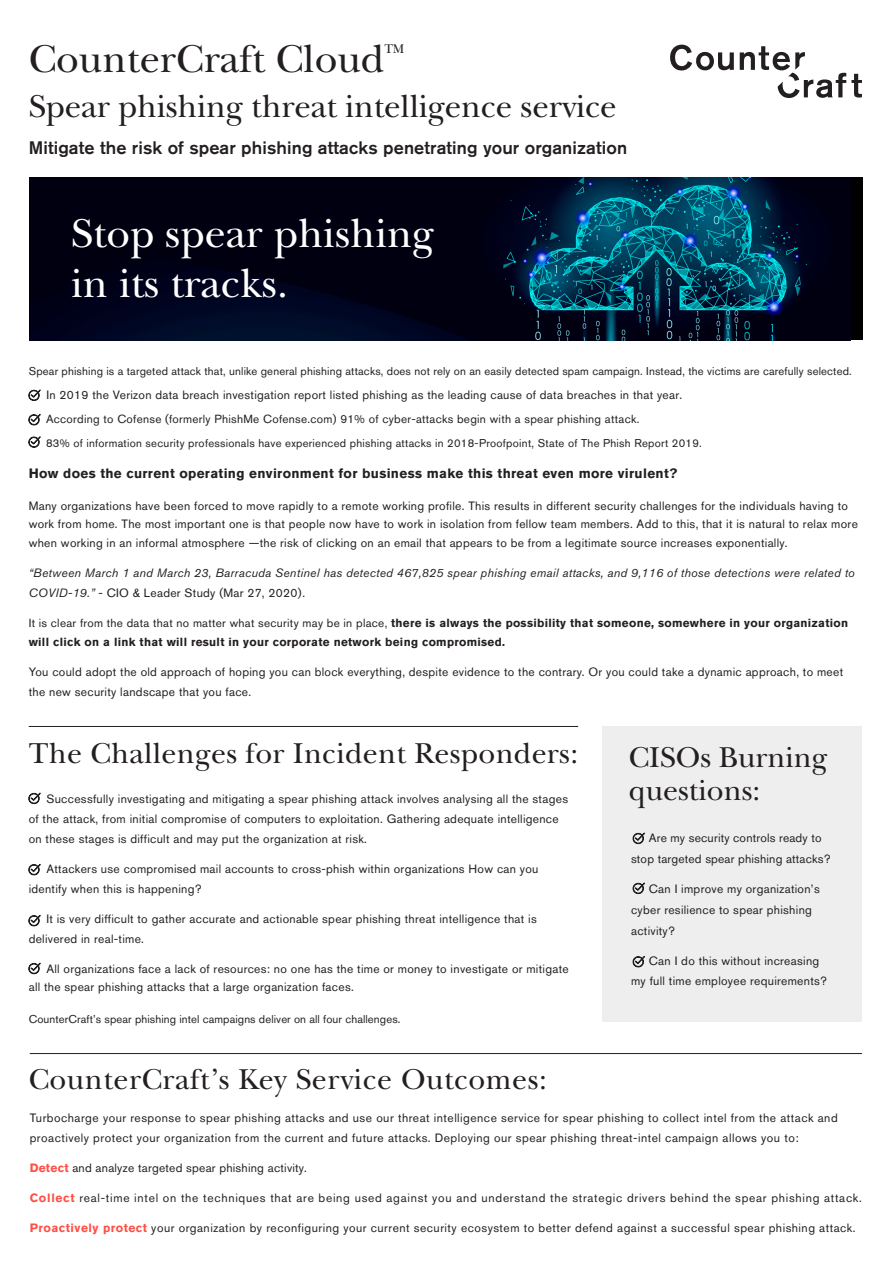
<style>
.page{position:relative;width:893px;height:1263px;background:#fff}
.page>*{position:absolute;margin:0;border:0;box-sizing:border-box;transform-origin:0 0}
.t1{font:42px/50.4px "New Baskerville Std";color:#fff}
.t2{font:40.5px "New Baskerville Std";color:#231f20}
.t3{font:33px "New Baskerville Std";letter-spacing:-.005em;color:#231f20}
.t4{font:30px/33px "New Baskerville Std";letter-spacing:.01em;color:#231f20}
.t5{font:500 18px "Akzidenz Grotesk BQ";letter-spacing:.005em;color:#231f20}
.t6{font:700 13.5px "Akzidenz Grotesk BQ";letter-spacing:.025em;color:#231f20}
.t7{font:13.05px "New Baskerville Std";color:#231f20}
.t8{font:12px/20.2px "Akzidenz Grotesk BQ";letter-spacing:.025em;color:#231f20}
.t9{font:italic 12px/19.5px "Akzidenz Grotesk BQ";letter-spacing:.025em;color:#231f20}
.t10{font:12px "Akzidenz Grotesk BQ";letter-spacing:.06em;color:#231f20}
.t11{font:700 11.7px/19.5px "Akzidenz Grotesk BQ";letter-spacing:.025em;color:#231f20}
.t12{font:11.7px "Akzidenz Grotesk BQ";letter-spacing:.025em;color:#231f20}
.t13{font:11.25px "Akzidenz Grotesk BQ";letter-spacing:.015em;color:#231f20}
.s1{font-style:normal}
.s2{font-weight:400}
.s3{font-size:11.55px}
.s4{font-weight:700;color:#ff4f45}
</style>
<div class="page">
<div style="left:603px;top:726px;width:259px;height:296px;background:#eeeeef"></div>
<svg style="left:670px;top:45px;width:192px;height:53px"></svg>
<hr style="left:29px;top:726px;width:549px;height:1px;background:#231f20">
<svg style="left:28px;top:793px;width:12px;height:11px"></svg>
<svg style="left:28px;top:864px;width:12px;height:11px"></svg>
<svg style="left:28px;top:915px;width:12px;height:11px"></svg>
<svg style="left:28px;top:963px;width:12px;height:11px"></svg>
<hr style="left:30px;top:1053px;width:832px;height:1px;background:#231f20">
<svg style="left:632px;top:833px;width:13px;height:11px"></svg>
<svg style="left:632px;top:883px;width:13px;height:11px"></svg>
<svg style="left:632px;top:956px;width:13px;height:12px"></svg>
<svg style="left:28px;top:390px;width:12px;height:11px"></svg>
<svg style="left:28px;top:414px;width:12px;height:12px"></svg>
<svg style="left:28px;top:436px;width:12px;height:12px"></svg>
<img style="left:30px;top:178px;width:821px;height:162px">
<p class="t2" style="left:29px;top:36px;width:357px">CounterCraft Cloud</p>
<p class="t7" style="left:384px;top:41px;width:22px">TM</p>
<p class="t3" style="left:29px;top:87px;width:590px">Spear phishing threat intelligence service</p>
<p class="t5" style="left:29px;top:137px;width:600px">Mitigate the risk of spear phishing attacks penetrating your organization</p>
<p class="t1" style="left:71px;top:208px;width:364px">Stop spear phishing in its tracks.</p>
<p class="t13" style="left:29px;top:364px;width:825px">Spear phishing is a targeted attack that, unlike general phishing attacks, does not rely on an easily detected spam campaign. Instead, the victims are carefully selected.</p>
<p class="t8" style="left:46px;top:384px;width:637px">In 2019 the Verizon data breach investigation report listed phishing as the leading cause of data breaches in that year.</p>
<p class="t12" style="left:46px;top:412px;width:595px">According to Cofense (formerly PhishMe Cofense.com) 91% of cyber-attacks begin with a spear phishing attack.</p>
<p class="t13" style="left:46px;top:436px;width:657px">83% of information security professionals have experienced phishing attacks in 2018-Proofpoint, State of The Phish Report 2019.</p>
<p class="t6" style="left:29px;top:466px;width:650px">How does the current operating environment for business make this threat even more virulent?</p>
<p class="t8" style="left:29px;top:497px;width:831px;line-height:18px">Many organizations have been forced to move rapidly to a remote working profile. This results in different security challenges for the individuals having to work from home. The most important one is that people now have to work in isolation from fellow team members. Add to this, that it is natural to relax more</p>
<p class="t8" style="left:29px;top:533px;width:760px">when working in an informal atmosphere —the risk of clicking on an email that appears to be from a legitimate source increases exponentially.</p>
<p class="t9" style="left:29px;top:563px;width:827px">“Between March 1 and March 23, Barracuda Sentinel has detected 467,825 spear phishing email attacks, and 9,116 of those detections were related to<br>COVID-19.” <span class="s1">- CIO &amp; Leader Study (Mar 27, 2020).</span></p>
<p class="t11" style="left:29px;top:613px;width:821px"><span class="s2">It is clear from the data that no matter what security may be in place,</span> there is always the possibility that someone, somewhere in your organization will click on a link that will result in your corporate network being compromised.</p>
<p class="t8" style="left:29px;top:662px;width:816px;line-height:19.5px">You could adopt the old approach of hoping you can block everything, despite evidence to the contrary. Or you could take a dynamic approach, to meet the new security landscape that you face.</p>
<p class="t4" style="left:29px;top:737px;width:551px">The Challenges for Incident Responders:</p>
<p class="t8" style="left:29px;top:788px;width:541px;text-indent:18px">Successfully investigating and mitigating a spear phishing attack involves analysing all the stages of the attack, from initial compromise of computers to exploitation. Gathering adequate intelligence on these stages is difficult and may put the organization at risk.</p>
<p class="t8" style="left:29px;top:859px;width:511px;line-height:19.5px;text-indent:18px">Attackers use compromised mail accounts to cross-phish within organizations How can you identify when this is happening?</p>
<p class="t8" style="left:29px;top:908px;width:510px;text-indent:18px">It is very difficult to gather accurate and actionable spear phishing threat intelligence that is delivered in real-time.</p>
<p class="t8" style="left:29px;top:960px;width:542px;line-height:18px;text-indent:18px">All organizations face a lack of resources: no one has the time or money to investigate or mitigate all the spear phishing attacks that a large organization faces.</p>
<p class="t13" style="left:29px;top:1012px;width:373px">CounterCraft’s spear phishing intel campaigns deliver on all four challenges<span class="s3">.</span></p>
<p class="t4" style="left:29px;top:1063px;width:520px">CounterCraft’s Key Service Outcomes:</p>
<p class="t4" style="left:629px;top:741px;width:200px">CISOs Burning questions:</p>
<p class="t8" style="left:631px;top:827px;width:201px;line-height:21px;text-indent:18px">Are my security controls ready to stop targeted spear phishing attacks?</p>
<p class="t8" style="left:631px;top:878px;width:190px;line-height:21px;text-indent:18px">Can I improve my organization’s cyber resilience to spear phishing activity?</p>
<p class="t8" style="left:649px;top:950px;width:172px">Can I do this without increasing</p>
<p class="t8" style="left:631px;top:971px;width:197px">my full time employee requirements?</p>
<p class="t8" style="left:30px;top:1107px;width:809px">Turbocharge your response to spear phishing attacks and use our threat intelligence service for spear phishing to collect intel from the attack and proactively protect your organization from the current and future attacks. Deploying our spear phishing threat-intel campaign allows you to:</p>
<p class="t8" style="left:30px;top:1158px;width:279px"><span class="s4">Detect</span> and analyze targeted spear phishing activity.</p>
<p class="t10" style="left:30px;top:1191px;width:834px"><span class="s4">Collect</span> real-time intel on the techniques that are being used against you and understand the strategic drivers behind the spear phishing attack.</p>
<p class="t8" style="left:30px;top:1218px;width:827px"><span class="s4">Proactively protect</span> your organization by reconfiguring your current security ecosystem to better defend against a successful spear phishing attack.</p>
</div>
